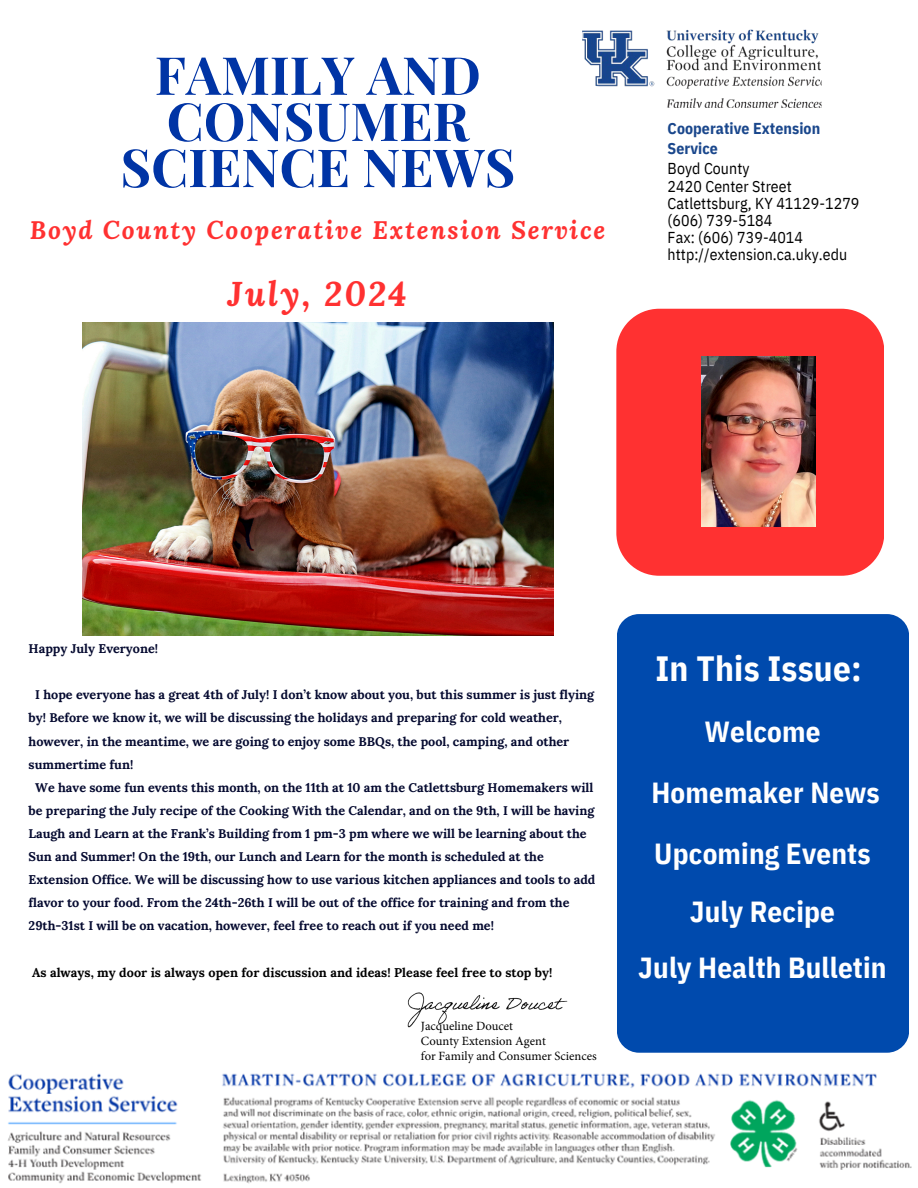
<style>
.page{position:relative;width:918px;height:1188px;background:#fff}
.page>*{position:absolute;margin:0;border:0;box-sizing:border-box;transform-origin:0 0}
.t1{font:700 52.65px/46.2px "Playfair Display";color:#0034a5;text-align:center}
.t2{font:700 34.95px "IBM Plex Sans Cond";letter-spacing:.005em;color:#fff}
.t3{font:italic 700 34.05px "Lora";letter-spacing:.07em;color:#ff3131}
.t4{font:700 28.95px/59.1px "IBM Plex Sans Cond";letter-spacing:.005em;color:#fff;text-align:center}
.t5{font:italic 700 25.05px "Lora";letter-spacing:.07em;color:#ff3131}
.t6{font:15.75px/16.8px "IBM Plex Sans Cond";letter-spacing:.005em;color:#000}
.t7{font:700 15.75px/20.2px "IBM Plex Sans Cond";letter-spacing:.005em;color:#1a478c}
.t8{font:700 12.6px/23.1px "Lora";color:#050a30}
.t9{font:700 12.6px "Lora";letter-spacing:.005em;color:#000}
.t10{font:12.6px/15.1px "Minion Pro";color:#000}
.s1{font-weight:400;color:#000}
</style>
<div class="page">
<img style="left:582px;top:30px;width:239px;height:78px">
<div style="left:616px;top:309px;width:268px;height:266px;background:#ff3131"></div>
<img style="left:702px;top:357px;width:113px;height:169px">
<div style="left:617px;top:614px;width:292px;height:439px;background:#004aad"></div>
<img style="left:407px;top:992px;width:161px;height:35px">
<img style="left:7px;top:1073px;width:905px;height:111px">
<img style="left:83px;top:323px;width:470px;height:312px">
<h2 class="t1" style="left:120px;top:50px;width:396px">FAMILY AND<br>CONSUMER<br>SCIENCE NEWS</h2>
<h3 class="t5" style="left:30px;top:214px;width:577px">Boyd County Cooperative Extension Service</h3>
<p class="t3" style="left:228px;top:271px;width:181px">July, 2024</p>
<p class="t7" style="left:668px;top:118px;width:154px">Cooperative Extension<br>Service<br><span class="s1">Boyd County</span></p>
<p class="t6" style="left:668px;top:178px;width:193px">2420 Center Street<br>Catlettsburg, KY 41129-1279 (606) 739-5184<br>Fax: (606) 739-4014 http://extension.ca.uky.edu</p>
<p class="t8" style="left:29px;top:637px;width:131px">Happy July Everyone!</p>
<p class="t8" style="left:29px;top:683px;width:567px;text-indent:7px">I hope everyone has a great 4th of July! I don’t know about you, but this summer is just flying by! Before we know it, we will be discussing the holidays and preparing for cold weather, however, in the meantime, we are going to enjoy some BBQs, the pool, camping, and other summertime fun!</p>
<p class="t8" style="left:29px;top:776px;width:568px;text-indent:7px">We have some fun events this month, on the 11th at 10 am the Catlettsburg Homemakers will be preparing the July recipe of the Cooking With the Calendar, and on the 9th, I will be having Laugh and Learn at the Frank’s Building from 1 pm-3 pm where we will be learning about the Sun and Summer! On the 19th, our Lunch and Learn for the month is scheduled at the Extension Office. We will be discussing how to use various kitchen appliances and tools to add flavor to your food. From the 24th-26th I will be out of the office for training and from the 29th-31st I will be on vacation, however, feel free to reach out if you need me!</p>
<p class="t9" style="left:32px;top:964px;width:522px">As always, my door is always open for discussion and ideas! Please feel free to stop by!</p>
<p class="t10" style="left:421px;top:1019px;width:177px">Jacqueline Doucet<br>County Extension Agent<br>for Family and Consumer Sciences</p>
<p class="t2" style="left:655px;top:645px;width:208px">In This Issue:</p>
<p class="t4" style="left:638px;top:702px;width:250px">Welcome<br>Homemaker News<br>Upcoming Events<br>July Recipe<br>July Health Bulletin</p>
</div>
